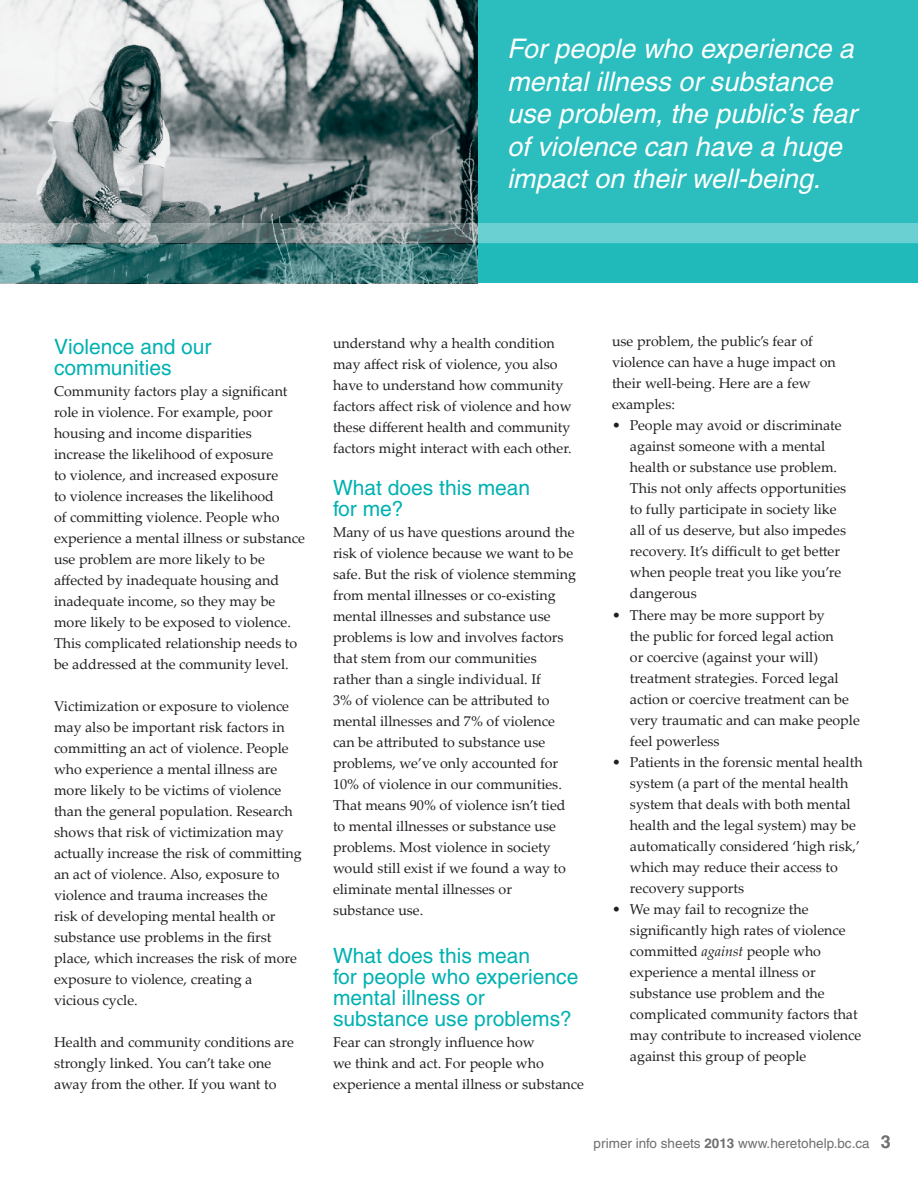
<style>
.page{position:relative;width:918px;height:1188px;background:#fff}
.page>*{position:absolute;margin:0;border:0;box-sizing:border-box;transform-origin:0 0}
.t1{font:italic 27px/32.4px "Helvetica";color:#fff}
.t2{font:21px/21px "Helvetica";color:#00b1b1}
.t3{font:14.25px/21px "Palatino Linotype";color:#231f20}
.t4{font:13.5px "Helvetica";color:#6d6f71}
.s1{font-style:italic}
.s2{font-weight:700}
.s3{font-weight:700;font-size:18px}
</style>
<div class="page">
<div style="left:0;top:0;width:918px;height:283px;background:#2cbdbe"></div>
<img style="left:0;top:0;width:477px;height:244px">
<svg style="left:0;top:244px;width:918px;height:39px;fill:#21baba"></svg>
<svg style="left:0;top:224px;width:918px;height:19px;background:#7bb2b3"></svg>
<h1 class="t1" style="left:507px;top:33px;width:351px">For people who experience a mental illness or substance use problem, the public’s fear of violence can have a huge impact on their well-being.</h1>
<h2 class="t2" style="left:54px;top:336px;width:159px">Violence and our communities</h2>
<p class="t3" style="left:54px;top:380px;width:252px">Community factors play a significant role in violence. For example, poor housing and income disparities increase the likelihood of exposure<br>to violence, and increased exposure<br>to violence increases the likelihood<br>of committing violence. People who experience a mental illness or substance use problem are more likely to be affected by inadequate housing and inadequate income, so they may be more likely to be exposed to violence.<br>This complicated relationship needs to be addressed at the community level.</p>
<p class="t3" style="left:54px;top:695px;width:249px">Victimization or exposure to violence may also be important risk factors in committing an act of violence. People who experience a mental illness are more likely to be victims of violence than the general population. Research shows that risk of victimization may actually increase the risk of committing an act of violence. Also, exposure to violence and trauma increases the<br>risk of developing mental health or substance use problems in the first place, which increases the risk of more exposure to violence, creating a<br>vicious cycle.</p>
<p class="t3" style="left:54px;top:1031px;width:241px">Health and community conditions are strongly linked. You can’t take one away from the other. If you want to</p>
<p class="t3" style="left:333px;top:332px;width:240px">understand why a health condition may affect risk of violence, you also have to understand how community factors affect risk of violence and how these different health and community factors might interact with each other.</p>
<h2 class="t2" style="left:333px;top:477px;width:199px">What does this mean for me?</h2>
<p class="t3" style="left:333px;top:521px;width:245px">Many of us have questions around the risk of violence because we want to be safe. But the risk of violence stemming from mental illnesses or co-existing mental illnesses and substance use problems is low and involves factors that stem from our communities rather than a single individual. If<br>3% of violence can be attributed to mental illnesses and 7% of violence can be attributed to substance use problems, we’ve only accounted for 10% of violence in our communities.<br>That means 90% of violence isn’t tied to mental illnesses or substance use problems. Most violence in society would still exist if we found a way to eliminate mental illnesses or substance use.</p>
<h2 class="t2" style="left:333px;top:945px;width:247px">What does this mean<br>for people who experience mental illness or substance use problems?</h2>
<p class="t3" style="left:333px;top:1031px;width:252px">Fear can strongly influence how<br>we think and act. For people who experience a mental illness or substance</p>
<p class="t3" style="left:612px;top:331px;width:225px">use problem, the public’s fear of violence can have a huge impact on their well-being. Here are a few examples:</p>
<p class="t3" style="left:630px;top:415px;width:218px;text-indent:-18px">• People may avoid or discriminate against someone with a mental health or substance use problem.<br>This not only affects opportunities to fully participate in society like all of us deserve, but also impedes recovery. It’s difficult to get better when people treat you like you’re dangerous</p>
<p class="t3" style="left:630px;top:604px;width:231px;text-indent:-18px">• There may be more support by<br>the public for forced legal action<br>or coercive (against your will) treatment strategies. Forced legal action or coercive treatment can be very traumatic and can make people feel powerless</p>
<p class="t3" style="left:630px;top:751px;width:234px;text-indent:-18px">• Patients in the forensic mental health system (a part of the mental health system that deals with both mental health and the legal system) may be automatically considered ‘high risk,’ which may reduce their access to recovery supports</p>
<p class="t3" style="left:630px;top:898px;width:233px;text-indent:-18px">• We may fail to recognize the significantly high rates of violence committed <span class="s1">against</span> people who experience a mental illness or substance use problem and the complicated community factors that may contribute to increased violence against this group of people</p>
<p class="t4" style="left:594px;top:1135px;width:299px">primer info sheets <span class="s2">2013</span> www.heretohelp.bc.ca <span class="s3">3</span></p>
</div>
